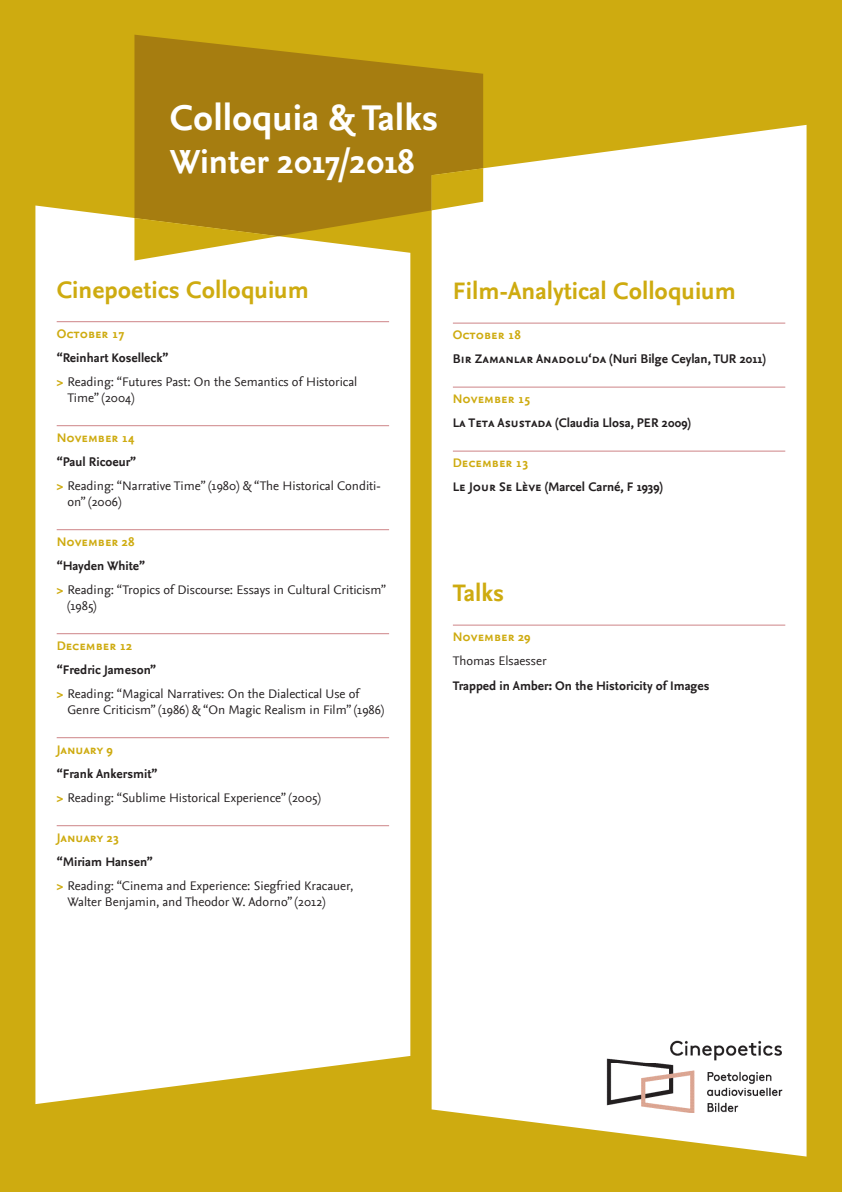
<style>
.page{position:relative;width:842px;height:1192px;background:#ceab10}
.page>*{position:absolute;margin:0;border:0;box-sizing:border-box;transform-origin:0 0}
.t1{font:700 37.5px "Nexus Sans";color:#fff}
.t2{font:700 35px "Nexus Sans";color:#fff}
.t3{font:700 25px "Nexus Sans";color:#ceab10}
.t4{font:13px/24px "Nexus Sans";color:#231f20}
.t5{font:700 13px "Nexus Sans";color:#231f20}
.t6{font:13px "Nexus Sans Bold SC";color:#ceab10}
.s1{font-weight:700}
.s2{font-weight:700;color:#ceab10}
.s3{font-family:"Nexus Sans Bold SC";font-weight:400}
</style>
<div class="page">
<div style="left:35px;top:206px;width:375px;height:898px;background:#fff"></div>
<div style="left:432px;top:125px;width:374px;height:1032px;background:#fff"></div>
<hr style="left:57px;top:321px;width:332px;height:1px;background:#ce8487">
<hr style="left:57px;top:425px;width:332px;height:1px;background:#ce8487">
<hr style="left:57px;top:529px;width:332px;height:1px;background:#ce8487">
<hr style="left:57px;top:633px;width:332px;height:1px;background:#ce8487">
<hr style="left:57px;top:737px;width:332px;height:1px;background:#ce8487">
<hr style="left:57px;top:825px;width:332px;height:1px;background:#ce8487">
<hr style="left:453px;top:323px;width:332px;height:1px;background:#ce8487">
<hr style="left:453px;top:387px;width:332px;height:1px;background:#ce8487">
<hr style="left:453px;top:451px;width:332px;height:1px;background:#ce8487">
<hr style="left:453px;top:625px;width:332px;height:1px;background:#ce8487">
<img style="left:606px;top:1039px;width:176px;height:76px">
<svg style="left:134px;top:35px;width:349px;height:201px;background:#ad8514"></svg>
<svg style="left:134px;top:218px;width:145px;height:43px"></svg>
<svg style="left:432px;top:168px;width:51px;height:42px"></svg>
<h1 class="t1" style="left:170px;top:97px;width:270px">Colloquia &amp; Talks</h1>
<h2 class="t2" style="left:170px;top:141px;width:246px">Winter 2017/2018</h2>
<h3 class="t3" style="left:57px;top:275px;width:254px">Cinepoetics Colloquium</h3>
<p class="t6" style="left:57px;top:326px;width:69px">October 17</p>
<p class="t4" style="left:57px;top:346px;width:302px"><span class="s1">“Reinhart Koselleck”<br></span><span class="s2">&gt;</span> Reading: “Futures Past: On the Semantics of Historical</p>
<p class="t4" style="left:67px;top:386px;width:69px">Time” (2004)</p>
<p class="t6" style="left:57px;top:430px;width:79px">November 14</p>
<p class="t4" style="left:57px;top:450px;width:326px"><span class="s1">“Paul Ricoeur”<br></span><span class="s2">&gt;</span> Reading: “Narrative Time” (1980) &amp; “The Historical Conditi-</p>
<p class="t4" style="left:67px;top:490px;width:56px">on” (2006)</p>
<p class="t6" style="left:57px;top:534px;width:79px">November 28</p>
<p class="t4" style="left:57px;top:554px;width:331px"><span class="s1">“Hayden White”<br></span><span class="s2">&gt;</span> Reading: “Tropics of Discourse: Essays in Cultural Criticism”</p>
<p class="t4" style="left:67px;top:594px;width:31px">(1985)</p>
<p class="t6" style="left:57px;top:638px;width:77px">December 12</p>
<p class="t4" style="left:57px;top:658px;width:304px"><span class="s1">“Fredric Jameson”<br></span><span class="s2">&gt;</span> Reading: “Magical Narratives: On the Dialectical Use of</p>
<p class="t4" style="left:67px;top:698px;width:318px">Genre Criticism” (1986) &amp; “On Magic Realism in Film” (1986)</p>
<p class="t6" style="left:57px;top:742px;width:58px">January 9</p>
<p class="t4" style="left:57px;top:762px;width:265px"><span class="s1">“Frank Ankersmit”<br></span><span class="s2">&gt;</span> Reading: “Sublime Historical Experience” (2005)</p>
<p class="t6" style="left:57px;top:830px;width:64px">January 23</p>
<p class="t4" style="left:57px;top:850px;width:298px"><span class="s1">“Miriam Hansen”<br></span><span class="s2">&gt;</span> Reading: “Cinema and Experience: Siegfried Kracauer,</p>
<p class="t4" style="left:67px;top:890px;width:260px">Walter Benjamin, and Theodor W. Adorno” (2012)</p>
<h3 class="t3" style="left:453px;top:277px;width:285px">Film-Analytical Colloquium</h3>
<p class="t6" style="left:453px;top:327px;width:69px">October 18</p>
<p class="t5" style="left:453px;top:351px;width:314px"><span class="s3">Bir Zamanlar Anadolu‘da</span> (Nuri Bilge Ceylan, TUR 2011)</p>
<p class="t6" style="left:453px;top:391px;width:79px">November 15</p>
<p class="t5" style="left:453px;top:415px;width:239px"><span class="s3">La Teta Asustada</span> (Claudia Llosa, PER 2009)</p>
<p class="t6" style="left:453px;top:455px;width:77px">December 13</p>
<p class="t5" style="left:453px;top:479px;width:211px"><span class="s3">Le Jour Se Lève</span> (Marcel Carné, F 1939)</p>
<h3 class="t3" style="left:453px;top:579px;width:53px">Talks</h3>
<p class="t6" style="left:453px;top:629px;width:79px">November 29</p>
<p class="t4" style="left:453px;top:649px;width:95px">Thomas Elsaesser</p>
<p class="t5" style="left:453px;top:678px;width:258px">Trapped in Amber: On the Historicity of Images</p>
</div>
